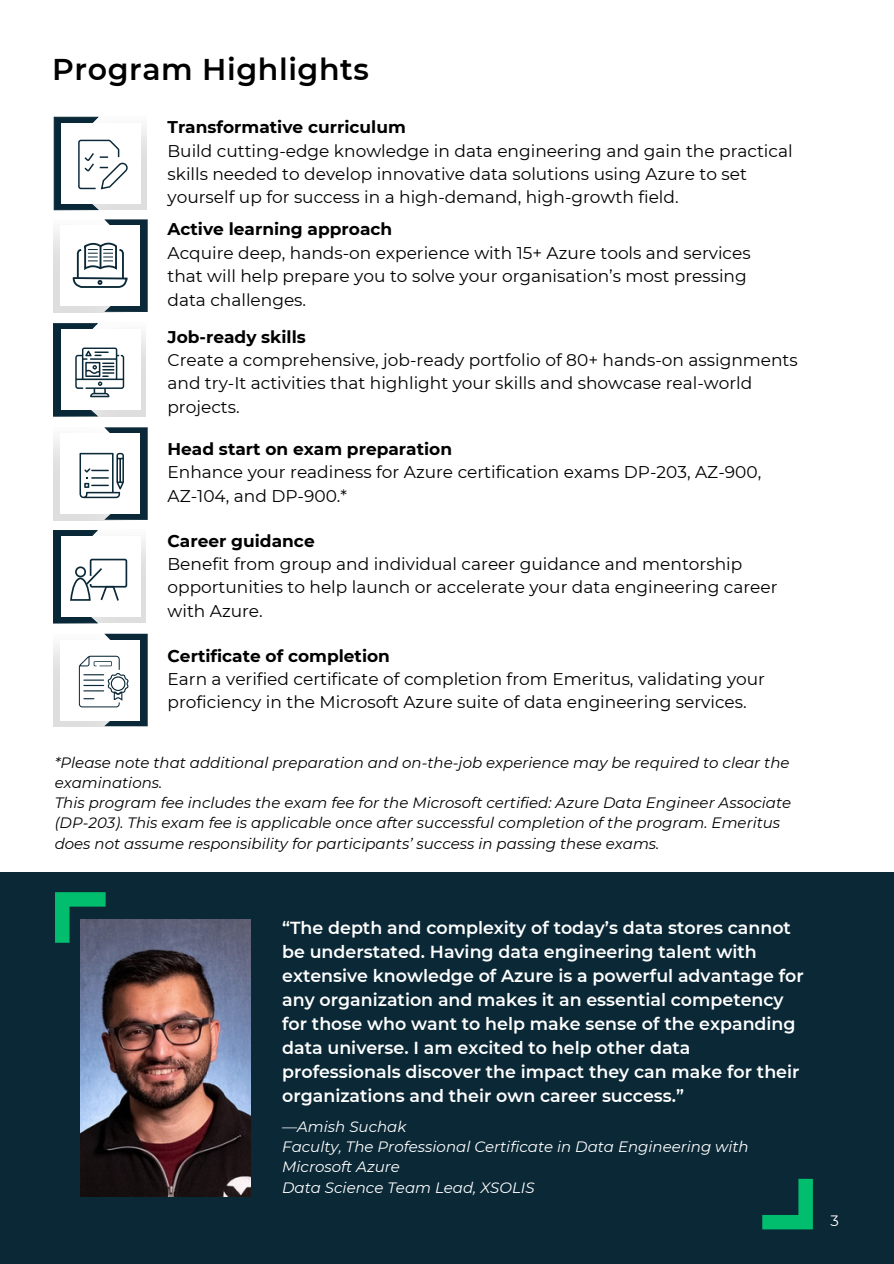
<style>
.page{position:relative;width:894px;height:1264px;background:#fff}
.page>*{position:absolute;margin:0;border:0;box-sizing:border-box;transform-origin:0 0}
.t1{font:600 30px "Montserrat";letter-spacing:.02em;color:#000}
.t2{font:600 17.4px/24px "Montserrat";color:#fff}
.t3{font:16.95px/23.4px "Montserrat";color:#000}
.t4{font:italic 15px/20.2px "Montserrat";color:#000}
.t5{font:italic 15px/20.2px "Montserrat";color:#fff}
.t6{font:15px "Montserrat";color:#fff}
.s1{font-weight:700}
</style>
<div class="page">
<div style="left:0;top:872px;width:893px;height:391px;background:#0a2836"></div>
<svg style="left:54px;top:117px;width:75px;height:93px"></svg>
<svg style="left:53px;top:323px;width:71px;height:93px"></svg>
<svg style="left:72px;top:219px;width:76px;height:93px"></svg>
<svg style="left:79px;top:427px;width:69px;height:93px"></svg>
<div style="left:90px;top:558px;width:37px;height:29px;border:2px solid #0a2837"></div>
<svg style="left:53px;top:530px;width:67px;height:93px"></svg>
<svg style="left:79px;top:633px;width:69px;height:93px"></svg>
<svg style="left:55px;top:892px;width:51px;height:50px"></svg>
<svg style="left:762px;top:1178px;width:50px;height:51px"></svg>
<img style="left:80px;top:919px;width:170px;height:277px">
<p class="t1" style="left:52px;top:51px;width:318px">Program Highlights</p>
<p class="t3" style="left:167px;top:115px;width:626px"><span class="s1">Transformative curriculum<br></span>Build cutting-edge knowledge in data engineering and gain the practical skills needed to develop innovative data solutions using Azure to set yourself up for success in a high-demand, high-growth field.</p>
<h1 class="t3" style="left:167px;top:218px;width:584px"><span class="s1">Active learning approach<br></span>Acquire deep, hands-on experience with 15+ Azure tools and services that will help prepare you to solve your organisation’s most pressing data challenges.</h1>
<p class="t3" style="left:167px;top:325px;width:631px"><span class="s1">Job-ready skills<br></span>Create a comprehensive, job-ready portfolio of 80+ hands-on assignments and try-It activities that highlight your skills and showcase real-world projects.</p>
<p class="t3" style="left:167px;top:437px;width:595px"><span class="s1">Head start on exam preparation<br></span>Enhance your readiness for Azure certification exams DP-203, AZ-900,<br>AZ-104, and DP-900.*</p>
<p class="t3" style="left:167px;top:529px;width:611px"><span class="s1">Career guidance<br></span>Benefit from group and individual career guidance and mentorship opportunities to help launch or accelerate your data engineering career with Azure.</p>
<p class="t3" style="left:167px;top:643px;width:599px"><span class="s1">Certificate of completion<br></span>Earn a verified certificate of completion from Emeritus, validating your proficiency in the Microsoft Azure suite of data engineering services.</p>
<p class="t4" style="left:55px;top:752px;width:736px">*Please note that additional preparation and on-the-job experience may be required to clear the examinations.</p>
<p class="t4" style="left:55px;top:792px;width:738px">This program fee includes the exam fee for the Microsoft certified: Azure Data Engineer Associate</p>
<p class="t4" style="left:55px;top:812px;width:726px">(DP-203). This exam fee is applicable once after successful completion of the program. Emeritus</p>
<p class="t4" style="left:55px;top:833px;width:606px">does not assume responsibility for participants’ success in passing these exams.</p>
<p class="t2" style="left:282px;top:916px;width:523px">“The depth and complexity of today’s data stores cannot be understated. Having data engineering talent with extensive knowledge of Azure is a powerful advantage for any organization and makes it an essential competency for those who want to help make sense of the expanding data universe. I am excited to help other data professionals discover the impact they can make for their organizations and their own career success.”</p>
<p class="t5" style="left:282px;top:1116px;width:126px">—Amish Suchak</p>
<p class="t5" style="left:282px;top:1136px;width:468px">Faculty, The Professional Certificate in Data Engineering with<br>Microsoft Azure</p>
<p class="t5" style="left:282px;top:1177px;width:254px">Data Science Team Lead, XSOLIS</p>
<p class="t6" style="left:830px;top:1211px;width:10px">3</p>
</div>
